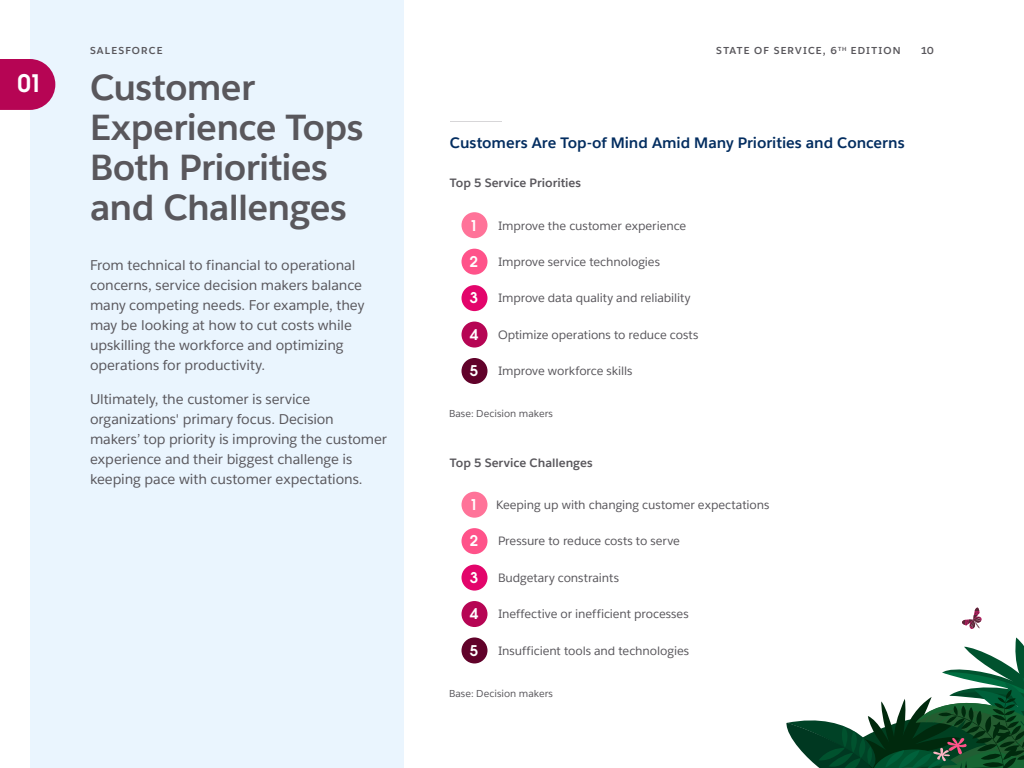
<style>
.page{position:relative;width:1024px;height:768px;background:#fff}
.page>*{position:absolute;margin:0;border:0;box-sizing:border-box;transform-origin:0 0}
.t1{font:700 36px/40px "Salesforce Sans";letter-spacing:-.02em;color:#59575c}
.t2{font:24px "Avant Garde For Salesforce Dm";color:#fff}
.t3{font:700 15px "Salesforce Sans";letter-spacing:-.005em;color:#032d60}
.t4{font:14.7px "Avant Garde For Salesforce Dm";color:#fff}
.t5{font:14px/20px "Salesforce Sans";letter-spacing:-.01em;color:#59575c}
.t6{font:12px "Salesforce Sans";letter-spacing:-.005em;color:#59575c}
.t7{font:700 12px "Salesforce Sans";letter-spacing:-.005em;color:#59575c}
.t8{font:10px "Salesforce Sans";letter-spacing:.005em;color:#59575c}
.t9{font:700 10px "Salesforce Sans";letter-spacing:.12em;color:#59575c}
</style>
<div class="page">
<div style="left:30px;top:0;width:374px;height:768px;background:#eaf5fe"></div>
<svg style="left:0;top:59px;width:55px;height:51px"></svg>
<svg style="left:962px;top:608px;width:20px;height:21px"></svg>
<hr style="left:450px;top:121px;width:52px;height:1px;background:#7a787d">
<div style="left:462px;top:212px;width:26px;height:26px;background:#ff7399;border-radius:50%"></div>
<div style="left:462px;top:492px;width:26px;height:26px;background:#ff7399;border-radius:50%"></div>
<div style="left:462px;top:249px;width:26px;height:26px;background:#ff538a;border-radius:50%"></div>
<div style="left:462px;top:528px;width:26px;height:26px;background:#ff538a;border-radius:50%"></div>
<div style="left:462px;top:285px;width:26px;height:26px;background:#e3056b;border-radius:50%"></div>
<div style="left:462px;top:565px;width:26px;height:26px;background:#e3056b;border-radius:50%"></div>
<div style="left:462px;top:322px;width:26px;height:26px;background:#b60554;border-radius:50%"></div>
<div style="left:462px;top:601px;width:26px;height:26px;background:#b60554;border-radius:50%"></div>
<div style="left:462px;top:358px;width:26px;height:26px;background:#61022a;border-radius:50%"></div>
<div style="left:462px;top:637px;width:26px;height:26px;background:#61022a;border-radius:50%"></div>
<svg style="left:786px;top:637px;width:238px;height:131px"></svg>
<h2 class="t2" style="left:17px;top:68px;width:27px">01</h2>
<p class="t9" style="left:90px;top:44px;width:74px">SALESFORCE</p>
<p class="t9" style="left:716px;top:44px;width:186px">STATE OF SERVICE, 6<sup>TH</sup> EDITION</p>
<p class="t9" style="left:921px;top:44px;width:14px">10</p>
<h1 class="t1" style="left:90px;top:68px;width:275px">Customer<br>Experience Tops<br>Both Priorities and Challenges</h1>
<p class="t5" style="left:90px;top:255px;width:276px">From technical to financial to operational concerns, service decision makers balance many competing needs. For example, they may be looking at how to cut costs while upskilling the workforce and optimizing operations for productivity.</p>
<p class="t5" style="left:90px;top:389px;width:299px">Ultimately, the customer is service organizations' primary focus. Decision makers’ top priority is improving the customer experience and their biggest challenge is keeping pace with customer expectations.</p>
<p class="t3" style="left:450px;top:133px;width:456px">Customers Are Top-of Mind Amid Many Priorities and Concerns</p>
<p class="t7" style="left:450px;top:175px;width:133px">Top 5 Service Priorities</p>
<p class="t4" style="left:471px;top:216px;width:7px">1</p>
<p class="t6" style="left:498px;top:218px;width:190px">Improve the customer experience</p>
<p class="t4" style="left:470px;top:252px;width:10px">2</p>
<p class="t6" style="left:498px;top:254px;width:164px">Improve service technologies</p>
<p class="t4" style="left:470px;top:288px;width:10px">3</p>
<p class="t6" style="left:498px;top:291px;width:194px">Improve data quality and reliability</p>
<p class="t4" style="left:470px;top:325px;width:10px">4</p>
<p class="t6" style="left:498px;top:327px;width:202px">Optimize operations to reduce costs</p>
<p class="t4" style="left:470px;top:361px;width:10px">5</p>
<p class="t6" style="left:498px;top:364px;width:136px">Improve workforce skills</p>
<p class="t8" style="left:449px;top:408px;width:106px">Base: Decision makers</p>
<p class="t7" style="left:450px;top:455px;width:144px">Top 5 Service Challenges</p>
<p class="t4" style="left:471px;top:495px;width:7px">1</p>
<p class="t6" style="left:496px;top:497px;width:275px">Keeping up with changing customer expectations</p>
<p class="t4" style="left:470px;top:531px;width:10px">2</p>
<p class="t6" style="left:498px;top:534px;width:183px">Pressure to reduce costs to serve</p>
<p class="t4" style="left:470px;top:568px;width:10px">3</p>
<p class="t6" style="left:498px;top:570px;width:122px">Budgetary constraints</p>
<p class="t4" style="left:470px;top:604px;width:10px">4</p>
<p class="t6" style="left:498px;top:607px;width:192px">Ineffective or inefficient processes</p>
<p class="t4" style="left:470px;top:641px;width:10px">5</p>
<p class="t6" style="left:498px;top:643px;width:193px">Insufficient tools and technologies</p>
<p class="t8" style="left:449px;top:687px;width:106px">Base: Decision makers</p>
</div>
